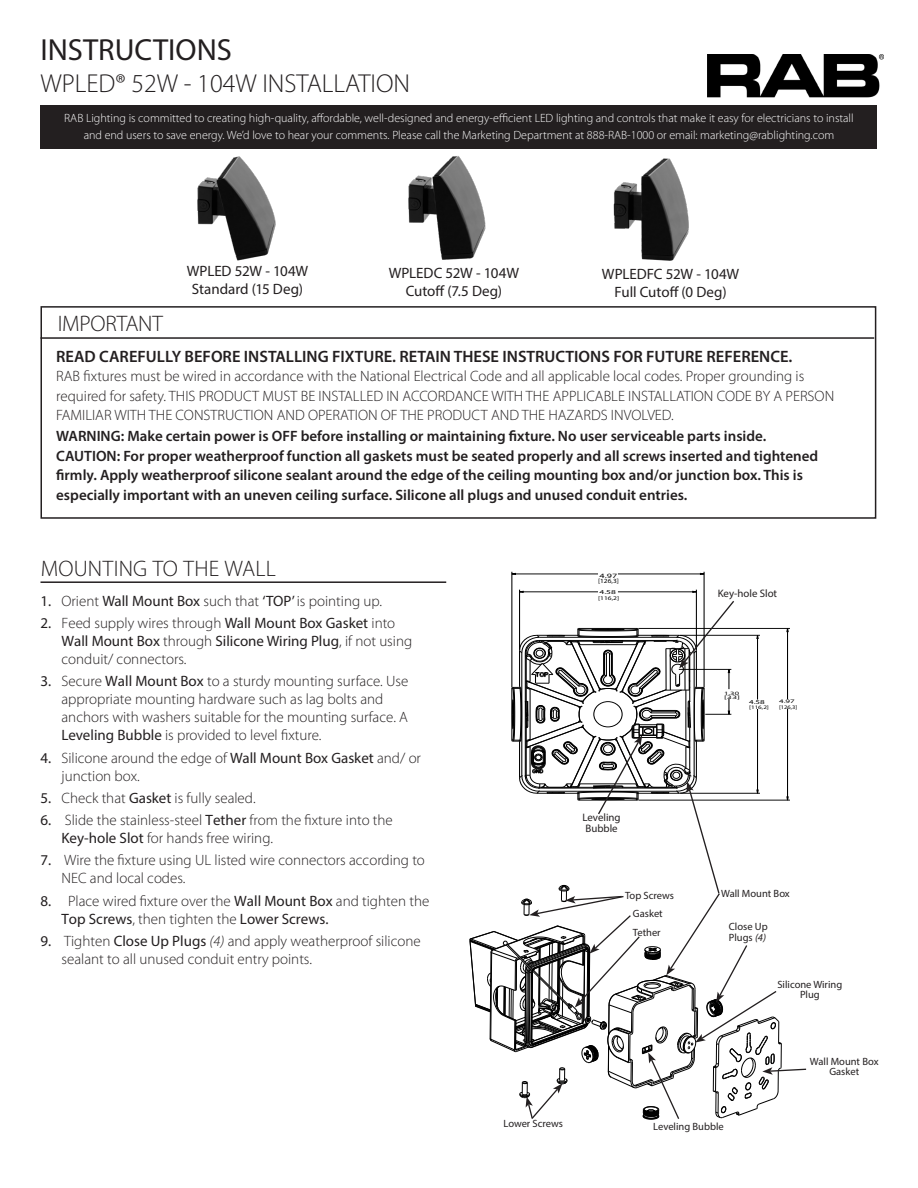
<style>
.page{position:relative;width:918px;height:1188px;background:#fff}
.page>*{position:absolute;margin:0;border:0;box-sizing:border-box;transform-origin:0 0}
.t1{font:30.6px "Myriad Pro";color:#231f20}
.t2{font:300 25.95px "Myriad Pro";color:#231f20}
.Heading{font:300 22.5px "Myriad Pro";letter-spacing:.005em;color:#231f20}
.Heading-2{font:600 16.5px "Myriad Pro";color:#231f20}
.Heading-3{font:300 15px/18px "Myriad Pro";color:#231f20}
.Heading-4{font:600 15px/19.5px "Myriad Pro";color:#231f20}
.t3{font:15px/18px "Myriad Pro";letter-spacing:-.005em;color:#231f20;text-align:center}
.t4{font:300 12px/16.5px "Myriad Pro";color:#fff;text-align:center}
.t5{font:10.8px/10.8px "Myriad Pro";color:#231f20}
.t6{font:10.5px/10.5px "Myriad Pro";color:#231f20;text-align:center}
.t7{font:6.6px "Arial";color:#000;scale:1.54 1}
.t8{font:6.3px "Arial";color:#000;scale:1.15 1}
.t9{font:6px "Arial";color:#000;scale:1.51 1}
.t10{font:5.85px "Arial";color:#000;scale:1.59 1}
.t11{font:5.55px "Arial";color:#000;scale:1.33 1}
.t12{font:5.4px/6.4px "Arial";color:#000;scale:1.68 1}
.t13{font:5.25px "Arial";color:#000;scale:1.35 1}
.t14{font:5.25px "Arial";color:#000;scale:1.9 1}
.t15{font:4.95px "Arial";color:#000;scale:1.71 1}
.s1{font-weight:400}
.s2{font-style:italic}
</style>
<div class="page">
<div style="left:40px;top:105px;width:838px;height:44px;background:#231f20"></div>
<img style="left:707px;top:54px;width:176px;height:44px">
<div style="left:40px;top:306px;width:836px;height:213px;border:2px solid #231f20"></div>
<hr style="left:40px;top:337px;width:834px;height:2px;background:#231f20">
<hr style="left:40px;top:581px;width:406px;height:2px;background:#231f20">
<img style="left:197px;top:156px;width:79px;height:105px">
<img style="left:408px;top:156px;width:78px;height:104px">
<img style="left:613px;top:158px;width:76px;height:103px">
<hr style="left:512px;top:572px;width:1px;height:115px;background:#000">
<hr style="left:519px;top:590px;width:1px;height:60px;background:#000">
<hr style="left:696px;top:590px;width:1px;height:60px;background:#000">
<hr style="left:704px;top:572px;width:1px;height:115px;background:#000">
<hr style="left:618px;top:592px;width:78px;height:1px;background:#000">
<hr style="left:520px;top:592px;width:78px;height:1px;background:#000">
<hr style="left:618px;top:574px;width:86px;height:1px;background:#000">
<hr style="left:512px;top:574px;width:86px;height:1px;background:#000">
<svg style="left:470px;top:599px;width:337px;height:521px"></svg>
<h1 class="t1" style="left:40px;top:31px;width:193px">INSTRUCTIONS</h1>
<h2 class="t2" style="left:40px;top:67px;width:371px">WPLED® 52W - 104W INSTALLATION</h2>
<p class="t4" style="left:64px;top:110px;width:791px">RAB Lighting is committed to creating high-quality, affordable, well-designed and energy-efficient LED lighting and controls that make it easy for electricians to install and end users to save energy. We’d love to hear your comments. Please call the Marketing Department at 888-RAB-1000 or email: marketing@rablighting.com</p>
<p class="t3" style="left:187px;top:262px;width:123px">WPLED 52W - 104W<br>Standard (15 Deg)</p>
<p class="t3" style="left:389px;top:264px;width:132px">WPLEDC 52W - 104W<br>Cutoff (7.5 Deg)</p>
<p class="t3" style="left:602px;top:265px;width:139px">WPLEDFC 52W - 104W<br>Full Cutoff (0 Deg)</p>
<p class="Heading" style="left:58px;top:310px;width:107px">IMPORTANT</p>
<p class="Heading-2" style="left:56px;top:346px;width:738px">READ CAREFULLY BEFORE INSTALLING FIXTURE. RETAIN THESE INSTRUCTIONS FOR FUTURE REFERENCE.</p>
<p class="Heading-3" style="left:56px;top:367px;width:780px;line-height:19.5px">RAB fixtures must be wired in accordance with the National Electrical Code and all applicable local codes. Proper grounding is required for safety. THIS PRODUCT MUST BE INSTALLED IN ACCORDANCE WITH THE APPLICABLE INSTALLATION CODE BY A PERSON<br>FAMILIAR WITH THE CONSTRUCTION AND OPERATION OF THE PRODUCT AND THE HAZARDS INVOLVED.</p>
<p class="Heading-4" style="left:56px;top:426px;width:763px">WARNING: Make certain power is OFF before installing or maintaining fixture. No user serviceable parts inside.<br>CAUTION: For proper weatherproof function all gaskets must be seated properly and all screws inserted and tightened firmly. Apply weatherproof silicone sealant around the edge of the ceiling mounting box and/or junction box. This is especially important with an uneven ceiling surface. Silicone all plugs and unused conduit entries.</p>
<p class="Heading" style="left:41px;top:555px;width:237px">MOUNTING TO THE WALL</p>
<p class="Heading-3" style="left:40px;top:591px;width:343px"><span class="s1">1.</span> Orient <span class="s1">Wall Mount Box</span> such that <span class="s1">‘TOP’</span> is pointing up.</p>
<p class="Heading-3" style="left:62px;top:614px;width:352px;text-indent:-21px"><span class="s1">2.</span> Feed supply wires through <span class="s1">Wall Mount Box Gasket</span> into<br><span class="s1">Wall Mount Box</span> through <span class="s1">Silicone Wiring Plug</span>, if not using conduit/ connectors.</p>
<p class="Heading-3" style="left:62px;top:672px;width:348px;text-indent:-21px"><span class="s1">3.</span> Secure <span class="s1">Wall Mount Box</span> to a sturdy mounting surface. Use appropriate mounting hardware such as lag bolts and anchors with washers suitable for the mounting surface. A <span class="s1">Leveling Bubble</span> is provided to level fixture.</p>
<p class="Heading-3" style="left:62px;top:748px;width:361px;text-indent:-21px"><span class="s1">4.</span> Silicone around the edge of <span class="s1">Wall Mount Box Gasket</span> and/ or junction box.</p>
<p class="Heading-3" style="left:40px;top:789px;width:217px"><span class="s1">5.</span> Check that <span class="s1">Gasket</span> is fully sealed.</p>
<p class="Heading-3" style="left:62px;top:811px;width:333px;text-indent:-21px"><span class="s1">6.</span> Slide the stainless-steel <span class="s1">Tether</span> from the fixture into the<br><span class="s1">Key-hole Slot</span> for hands free wiring.</p>
<p class="Heading-3" style="left:62px;top:851px;width:365px;text-indent:-21px"><span class="s1">7.</span> Wire the fixture using UL listed wire connectors according to<br>NEC and local codes.</p>
<p class="Heading-3" style="left:62px;top:892px;width:369px;text-indent:-21px"><span class="s1">8.</span> Place wired fixture over the <span class="s1">Wall Mount Box</span> and tighten the<br><span class="s1">Top Screws</span>, then tighten the <span class="s1">Lower Screws.</span></p>
<p class="Heading-3" style="left:62px;top:932px;width:361px;text-indent:-21px"><span class="s1">9.</span> Tighten <span class="s1">Close Up Plugs</span> <span class="s2">(4)</span> and apply weatherproof silicone sealant to all unused conduit entry points.</p>
<p class="t7" style="left:600px;top:571px;width:13px">4.97</p>
<p class="t8" style="left:598px;top:577px;width:19px">[126,3]</p>
<p class="t10" style="left:600px;top:589px;width:12px">4.58</p>
<p class="t11" style="left:598px;top:594px;width:17px">[116,2]</p>
<p class="t5" style="left:718px;top:588px;width:61px">Key-hole Slot</p>
<p class="t15" style="left:724px;top:690px;width:10px">1.30</p>
<p class="t14" style="left:724px;top:694px;width:10px">[33]</p>
<p class="t9" style="left:749px;top:698px;width:12px">4.58</p>
<p class="t13" style="left:749px;top:704px;width:16px">[116,2]</p>
<p class="t12" style="left:779px;top:698px;width:12px">4.97 [126,3]</p>
<p class="t5" style="left:583px;top:812px;width:40px">Leveling<br>Bubble</p>
<p class="t6" style="left:504px;top:1118px;width:61px">Lower Screws</p>
<p class="t6" style="left:625px;top:890px;width:50px">Top Screws</p>
<p class="t6" style="left:721px;top:888px;width:70px">Wall Mount Box</p>
<p class="t6" style="left:633px;top:908px;width:31px">Gasket</p>
<p class="t6" style="left:633px;top:927px;width:29px">Tether</p>
<p class="t6" style="left:729px;top:921px;width:40px;text-align:left">Close Up<br>Plugs <span class="s2">(4)</span></p>
<p class="t6" style="left:777px;top:979px;width:66px">Silicone Wiring<br>Plug</p>
<p class="t6" style="left:653px;top:1121px;width:72px">Leveling Bubble</p>
<p class="t6" style="left:810px;top:1056px;width:70px">Wall Mount Box<br>Gasket</p>
</div>
